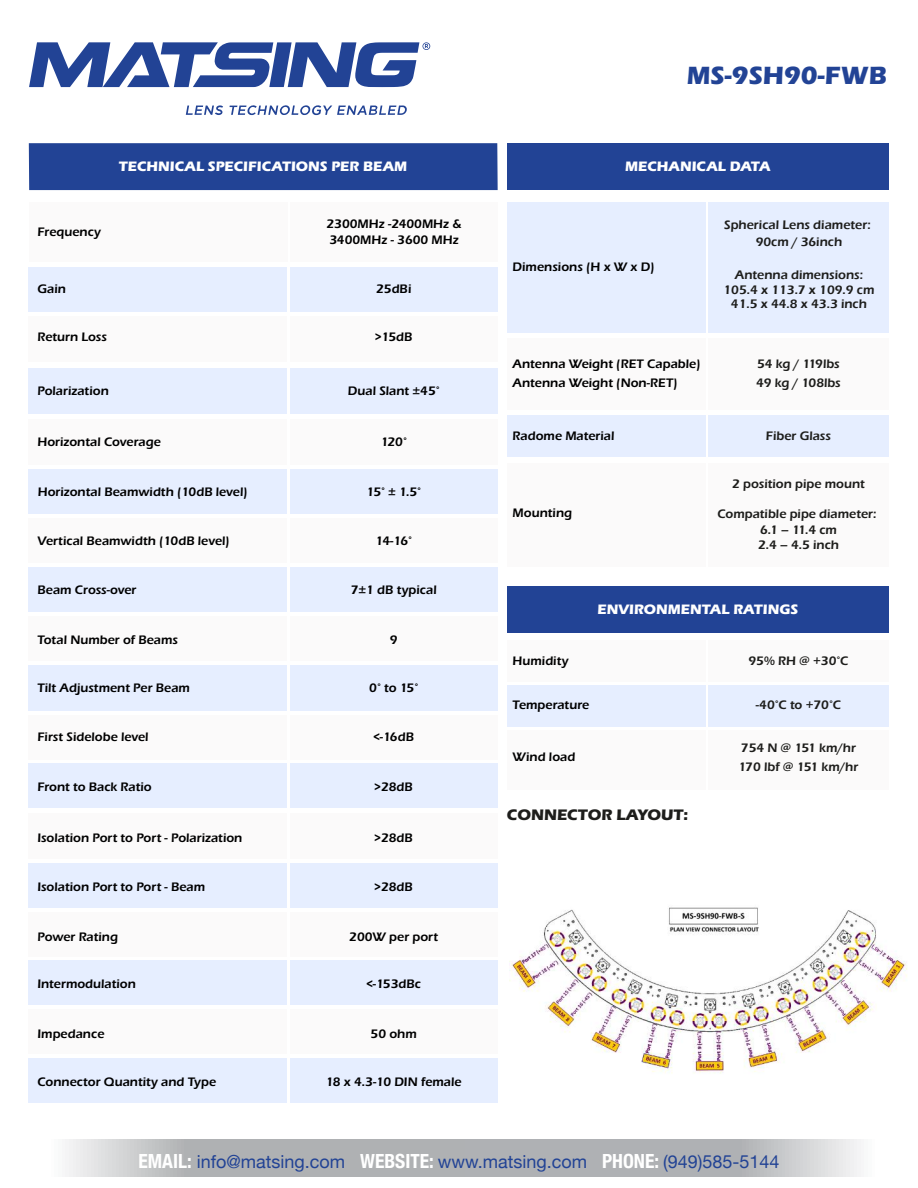
<style>
.page{position:relative;width:918px;height:1188px;background:#fff}
.page>*{position:absolute;margin:0;border:0;box-sizing:border-box;transform-origin:0 0}
.t1{font:700 25.8px "Marta";color:#224395}
.t2{font:18px "Helvetica Neue";color:#224395}
.t3{font:700 15.75px "Marta";color:#1d1d1b}
.t4{font:700 14.1px "Marta";color:#fff}
.t5{font:600 12.75px/15.3px "Marta";color:#000}
.t6{font:600 12.75px/19.5px "Marta";color:#1d1d1b}
.t7{font:italic 700 12.75px/14.7px "Eras Demi ITC";color:#1d1d1b;text-align:center}
.s1{font-weight:700;font-stretch:condensed;font-size:19.5px;color:#fff}
</style>
<div class="page">
<svg style="left:230px;top:105px;width:177px;height:10px"></svg>
<svg style="left:186px;top:105px;width:37px;height:10px"></svg>
<svg style="left:29px;top:42px;width:401px;height:45px"></svg>
<div style="left:290px;top:202px;width:207px;height:60px;background:#fbfafa"></div>
<div style="left:29px;top:202px;width:258px;height:60px;background:#fbfafa"></div>
<div style="left:290px;top:267px;width:207px;height:44px;background:#e6eeff"></div>
<div style="left:29px;top:267px;width:258px;height:44px;background:#e6eeff"></div>
<div style="left:290px;top:316px;width:207px;height:46px;background:#fbfafa"></div>
<div style="left:29px;top:316px;width:258px;height:46px;background:#fbfafa"></div>
<div style="left:290px;top:368px;width:207px;height:46px;background:#e6eeff"></div>
<div style="left:29px;top:368px;width:258px;height:46px;background:#e6eeff"></div>
<div style="left:290px;top:469px;width:207px;height:45px;background:#e6eeff"></div>
<div style="left:29px;top:469px;width:258px;height:45px;background:#e6eeff"></div>
<div style="left:290px;top:419px;width:207px;height:46px;background:#fbfafa"></div>
<div style="left:29px;top:419px;width:258px;height:46px;background:#fbfafa"></div>
<div style="left:290px;top:568px;width:207px;height:44px;background:#e6eeff"></div>
<div style="left:29px;top:568px;width:258px;height:44px;background:#e6eeff"></div>
<div style="left:290px;top:518px;width:207px;height:45px;background:#fbfafa"></div>
<div style="left:29px;top:518px;width:258px;height:45px;background:#fbfafa"></div>
<div style="left:290px;top:764px;width:207px;height:44px;background:#e6eeff"></div>
<div style="left:29px;top:764px;width:258px;height:44px;background:#e6eeff"></div>
<div style="left:290px;top:863px;width:207px;height:44px;background:#e6eeff"></div>
<div style="left:29px;top:863px;width:258px;height:44px;background:#e6eeff"></div>
<div style="left:290px;top:961px;width:207px;height:44px;background:#e6eeff"></div>
<div style="left:29px;top:961px;width:258px;height:44px;background:#e6eeff"></div>
<div style="left:290px;top:1059px;width:207px;height:44px;background:#e6eeff"></div>
<div style="left:29px;top:1059px;width:258px;height:44px;background:#e6eeff"></div>
<div style="left:290px;top:617px;width:207px;height:44px;background:#fbfafa"></div>
<div style="left:29px;top:617px;width:258px;height:44px;background:#fbfafa"></div>
<div style="left:290px;top:665px;width:207px;height:45px;background:#e6eeff"></div>
<div style="left:29px;top:665px;width:258px;height:45px;background:#e6eeff"></div>
<div style="left:290px;top:715px;width:207px;height:44px;background:#fbfafa"></div>
<div style="left:29px;top:715px;width:258px;height:44px;background:#fbfafa"></div>
<div style="left:290px;top:813px;width:207px;height:45px;background:#fbfafa"></div>
<div style="left:29px;top:813px;width:258px;height:45px;background:#fbfafa"></div>
<div style="left:290px;top:912px;width:207px;height:44px;background:#fbfafa"></div>
<div style="left:29px;top:912px;width:258px;height:44px;background:#fbfafa"></div>
<div style="left:290px;top:1010px;width:207px;height:44px;background:#fbfafa"></div>
<div style="left:29px;top:1010px;width:258px;height:44px;background:#fbfafa"></div>
<div style="left:29px;top:143px;width:469px;height:47px;background:#224395"></div>
<div style="left:507px;top:143px;width:382px;height:47px;background:#224395"></div>
<div style="left:507px;top:338px;width:198px;height:72px;background:#fbfafa"></div>
<div style="left:708px;top:338px;width:181px;height:72px;background:#fbfafa"></div>
<div style="left:507px;top:202px;width:198px;height:130px;background:#e6eeff"></div>
<div style="left:708px;top:202px;width:181px;height:130px;background:#e6eeff"></div>
<div style="left:507px;top:415px;width:198px;height:42px;background:#e6eeff"></div>
<div style="left:708px;top:415px;width:181px;height:42px;background:#e6eeff"></div>
<div style="left:507px;top:463px;width:198px;height:103px;background:#fbfafa"></div>
<div style="left:708px;top:463px;width:181px;height:103px;background:#fbfafa"></div>
<div style="left:507px;top:640px;width:198px;height:42px;background:#fbfafa"></div>
<div style="left:708px;top:640px;width:181px;height:42px;background:#fbfafa"></div>
<div style="left:507px;top:685px;width:198px;height:42px;background:#e6eeff"></div>
<div style="left:708px;top:685px;width:181px;height:42px;background:#e6eeff"></div>
<div style="left:507px;top:586px;width:382px;height:47px;background:#224395"></div>
<div style="left:507px;top:730px;width:198px;height:60px;background:#fbfafa"></div>
<div style="left:708px;top:730px;width:181px;height:60px;background:#fbfafa"></div>
<svg style="left:65px;top:1140px;width:796px;height:37px;background:#b9bbbd"></svg>
<img style="left:509px;top:907px;width:398px;height:167px">
<h1 class="t1" style="left:687px;top:60px;width:202px">MS-9SH90-FWB</h1>
<p class="t4" style="left:119px;top:158px;width:290px">TECHNICAL SPECIFICATIONS PER BEAM</p>
<p class="t4" style="left:625px;top:158px;width:147px">MECHANICAL DATA</p>
<p class="t5" style="left:38px;top:224px;width:65px">Frequency</p>
<p class="t5" style="left:327px;top:217px;width:137px">2300MHz -2400MHz &amp;<br>3400MHz - 3600 MHz</p>
<p class="t5" style="left:37px;top:281px;width:30px">Gain</p>
<p class="t5" style="left:376px;top:281px;width:37px">25dBi</p>
<p class="t5" style="left:37px;top:329px;width:71px">Return Loss</p>
<p class="t5" style="left:375px;top:329px;width:39px">&gt;15dB</p>
<p class="t5" style="left:37px;top:383px;width:73px">Polarization</p>
<p class="t5" style="left:348px;top:383px;width:93px">Dual Slant ±45°</p>
<p class="t5" style="left:37px;top:434px;width:125px">Horizontal Coverage</p>
<p class="t5" style="left:381px;top:434px;width:28px">120°</p>
<p class="t5" style="left:38px;top:484px;width:211px">Horizontal Beamwidth (10dB level)</p>
<p class="t5" style="left:366px;top:484px;width:56px">15° ± 1.5°</p>
<p class="t5" style="left:37px;top:533px;width:194px">Vertical Beamwidth (10dB level)</p>
<p class="t5" style="left:376px;top:533px;width:38px">14-16°</p>
<p class="t5" style="left:37px;top:582px;width:101px">Beam Cross-over</p>
<p class="t5" style="left:351px;top:582px;width:88px">7±1 dB typical</p>
<p class="t5" style="left:37px;top:632px;width:142px">Total Number of Beams</p>
<p class="t5" style="left:390px;top:632px;width:9px">9</p>
<p class="t5" style="left:37px;top:681px;width:154px">Tilt Adjustment Per Beam</p>
<p class="t5" style="left:369px;top:681px;width:50px">0° to 15°</p>
<p class="t5" style="left:37px;top:729px;width:113px">First Sidelobe level</p>
<p class="t5" style="left:373px;top:729px;width:42px">&lt;-16dB</p>
<p class="t5" style="left:37px;top:779px;width:116px">Front to Back Ratio</p>
<p class="t5" style="left:375px;top:779px;width:40px">&gt;28dB</p>
<p class="t5" style="left:37px;top:830px;width:206px">Isolation Port to Port - Polarization</p>
<p class="t5" style="left:375px;top:830px;width:40px">&gt;28dB</p>
<p class="t5" style="left:37px;top:879px;width:169px">Isolation Port to Port - Beam</p>
<p class="t5" style="left:375px;top:879px;width:40px">&gt;28dB</p>
<p class="t5" style="left:37px;top:929px;width:82px">Power Rating</p>
<p class="t5" style="left:349px;top:929px;width:90px">200W per port</p>
<p class="t5" style="left:37px;top:976px;width:100px">Intermodulation</p>
<p class="t5" style="left:366px;top:976px;width:56px">&lt;-153dBc</p>
<p class="t5" style="left:37px;top:1026px;width:69px">Impedance</p>
<p class="t5" style="left:371px;top:1026px;width:48px">50 ohm</p>
<p class="t5" style="left:37px;top:1074px;width:180px">Connector Quantity and Type</p>
<p class="t5" style="left:326px;top:1074px;width:137px">18 x 4.3-10 DIN female</p>
<p class="t5" style="left:513px;top:259px;width:144px">Dimensions (H x W x D)</p>
<p class="t5" style="left:513px;top:354px;width:190px;line-height:19.5px">Antenna Weight (RET Capable)<br>Antenna Weight (Non-RET)</p>
<p class="t7" style="left:724px;top:217px;width:148px;line-height:16.5px">Spherical Lens diameter:<br>90cm / 36inch</p>
<p class="t7" style="left:723px;top:267px;width:153px">Antenna dimensions:<br>105.4 x 113.7 x 109.9 cm<br>41.5 x 44.8 x 43.3 inch</p>
<p class="t6" style="left:756px;top:354px;width:86px">54 kg / 119lbs<br>49 kg / 108lbs</p>
<p class="t5" style="left:513px;top:428px;width:103px">Radome Material</p>
<p class="t6" style="left:766px;top:426px;width:67px">Fiber Glass</p>
<p class="t5" style="left:513px;top:505px;width:61px">Mounting</p>
<p class="t6" style="left:732px;top:474px;width:134px">2 position pipe mount</p>
<p class="t6" style="left:717px;top:507px;width:161px;line-height:15.3px;text-align:center">Compatible pipe diameter:<br>6.1 – 11.4 cm<br>2.4 – 4.5 inch</p>
<p class="t4" style="left:597px;top:601px;width:202px">ENVIRONMENTAL RATINGS</p>
<p class="t5" style="left:513px;top:653px;width:57px">Humidity</p>
<p class="t5" style="left:513px;top:698px;width:78px">Temperature</p>
<p class="t5" style="left:513px;top:750px;width:64px">Wind load</p>
<p class="t6" style="left:749px;top:651px;width:102px">95% RH @ +30°C</p>
<p class="t6" style="left:756px;top:696px;width:87px">-40°C to +70°C</p>
<p class="t6" style="left:739px;top:738px;width:121px">754 N @ 151 km/hr<br>170 lbf @ 151 km/hr</p>
<p class="t3" style="left:507px;top:805px;width:183px">CONNECTOR LAYOUT:</p>
<h2 class="t2" style="left:138px;top:1148px;width:643px"><span class="s1">EMAIL:</span> info@matsing.com <span class="s1">WEBSITE:</span> www.matsing.com <span class="s1">PHONE:</span> (949)585-5144</h2>
</div>
